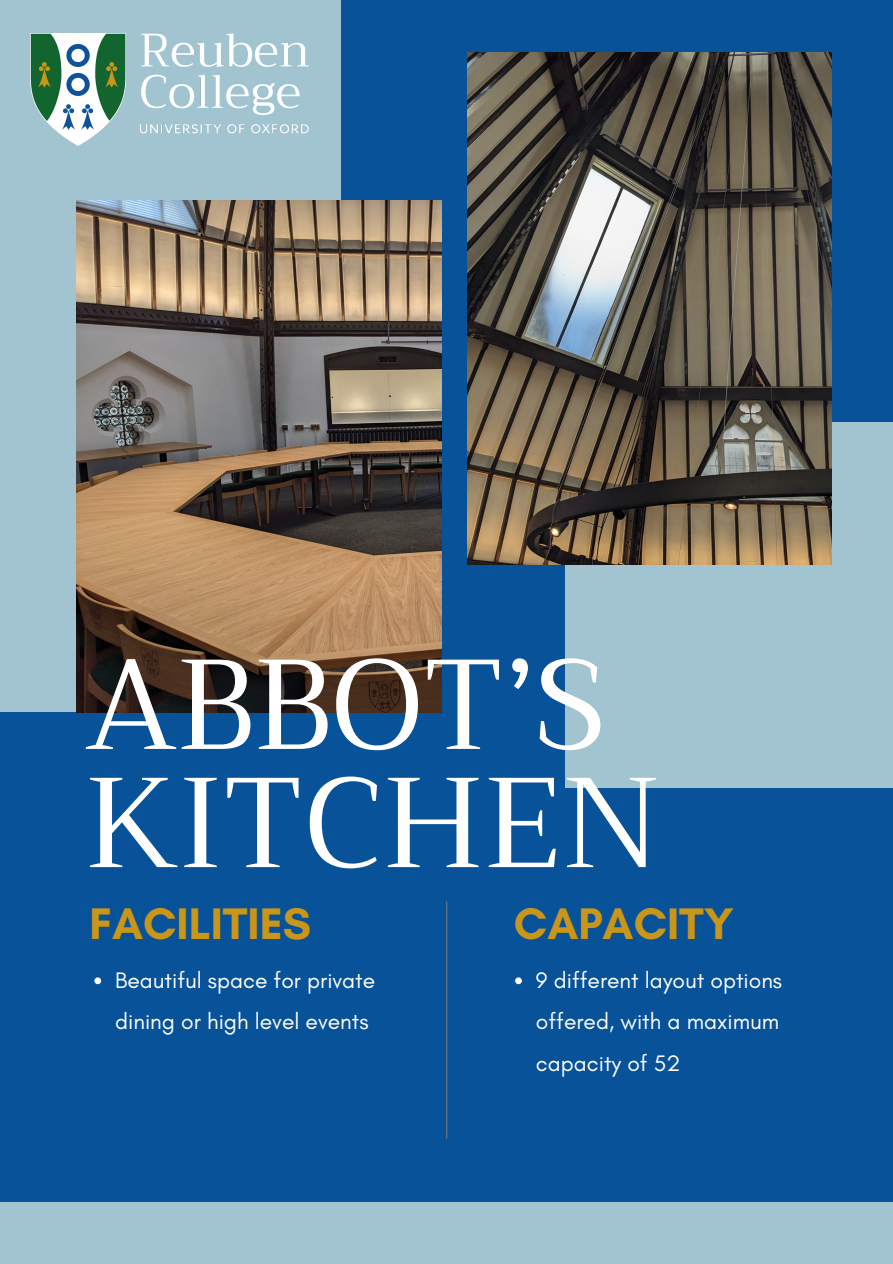
<style>
.page{position:relative;width:893px;height:1264px;background:#fff}
.page>*{position:absolute;margin:0;border:0;box-sizing:border-box;transform-origin:0 0}
.t1{font:127.5px/118.2px "Trirong";color:#fff}
.t2{font:700 45px "Glacial Indifference";color:#c9961a}
.t3{font:22.8px/41.7px "Glacial Indifference";color:#fff}
</style>
<div class="page">
<div style="left:0;top:0;width:892px;height:1263px;background:#075299"></div>
<div style="left:566px;top:422px;width:326px;height:365px;background:#a1c4d0"></div>
<img style="left:467px;top:52px;width:364px;height:512px">
<div style="left:0;top:0;width:341px;height:712px;background:#a1c4d0"></div>
<div style="left:0;top:1201px;width:892px;height:62px;background:#a1c4d0"></div>
<img style="left:76px;top:200px;width:365px;height:512px">
<hr style="left:446px;top:901px;width:1px;height:237px;background:#6f7486">
<img style="left:30px;top:33px;width:278px;height:113px">
<svg style="left:94px;top:977px;width:7px;height:7px"></svg>
<svg style="left:515px;top:977px;width:7px;height:7px"></svg>
<h1 class="t1" style="left:85px;top:645px;width:577px">ABBOT’S<br>KITCHEN</h1>
<h2 class="t2" style="left:89px;top:896px;width:223px">FACILITIES</h2>
<p class="t2" style="left:514px;top:896px;width:221px">CAPACITY</p>
<p class="t3" style="left:536px;top:958px;width:248px">9 different layout options offered, with a maximum capacity of 52</p>
<h2 class="t3" style="left:115px;top:958px;width:261px">Beautiful space for private dining or high level events</h2>
</div>
